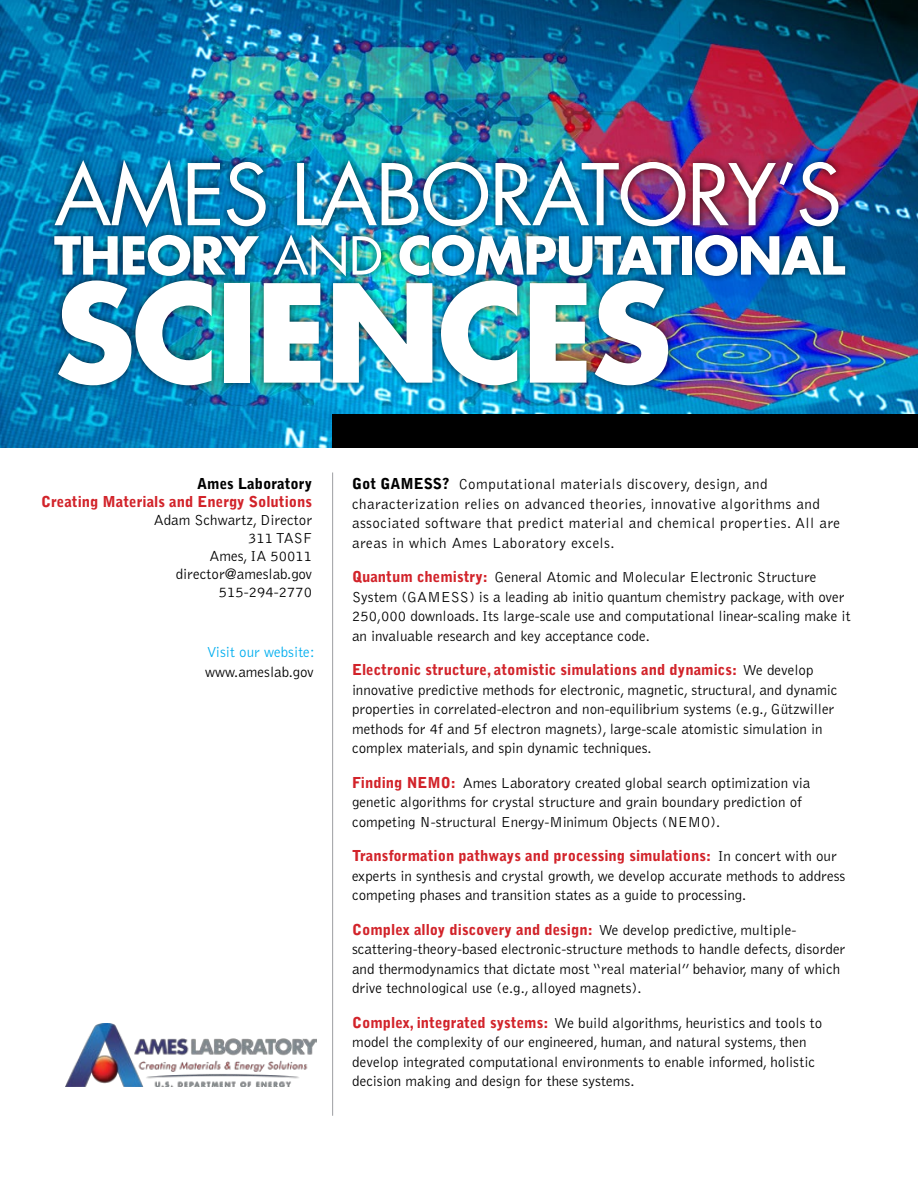
<style>
.page{position:relative;width:918px;height:1188px;background:#fff}
.page>*{position:absolute;margin:0;border:0;box-sizing:border-box;transform-origin:0 0}
.t1{font:700 132px "Futura";letter-spacing:-.025em;color:#fff}
.t2{font:82.5px "Futura";letter-spacing:-.025em;color:#fff}
.t3{font:700 51px "Futura";letter-spacing:-.025em;color:#fff}
.t4{font:300 15px/19.5px "Bell Gothic";color:#000}
.t5{font:300 15px/19.5px "Bell Gothic";letter-spacing:.03em;color:#000}
.t6{font:900 15px "Bell Gothic";color:#d2232a}
.t7{font:300 15px "Bell Gothic";color:#00aeef}
.t8{font:900 15px "Bell Gothic";color:#000}
.s1{font-weight:400}
.s2{font-weight:900}
.s3{font-weight:900;color:#d2232a}
</style>
<div class="page">
<img style="left:0;top:0;width:918px;height:448px">
<hr style="left:332px;top:472px;width:1px;height:644px;background:#9d9fa2">
<img style="left:65px;top:1024px;width:252px;height:63px">
<div style="left:332px;top:415px;width:586px;height:33px;background:#000"></div>
<div style="left:46px;top:227px;width:807px;height:166px;background:#000;opacity:.75"></div>
<div style="left:48px;top:153px;width:798px;height:81px;background:#000;opacity:.75"></div>
<h2 class="t2" style="left:54px;top:142px;width:790px">AMES LABORATORY’S</h2>
<h3 class="t3" style="left:54px;top:222px;width:793px">THEORY <span class="s1">AND</span> COMPUTATIONAL</h3>
<h1 class="t1" style="left:54px;top:245px;width:620px">SCIENCES</h1>
<p class="t8" style="left:197px;top:475px;width:116px">Ames Laboratory</p>
<p class="t6" style="left:41px;top:493px;width:273px">Creating Materials and Energy Solutions</p>
<p class="t4" style="left:154px;top:512px;width:160px;line-height:18px;text-align:right">Adam Schwartz, Director<br>311 TASF<br>Ames, IA 50011 director@ameslab.gov<br>515-294-2770</p>
<p class="t7" style="left:207px;top:644px;width:110px">Visit our website:</p>
<p class="t4" style="left:205px;top:662px;width:110px">www.ameslab.gov</p>
<p class="t5" style="left:352px;top:475px;width:490px"><span class="s2">Got GAMESS?</span> Computational materials discovery, design, and characterization relies on advanced theories, innovative algorithms and associated software that predict material and chemical properties. All are areas in which Ames Laboratory excels.</p>
<p class="t4" style="left:352px;top:568px;width:500px"><span class="s3">Quantum chemistry:</span> General Atomic and Molecular Electronic Structure System (GAMESS) is a leading ab initio quantum chemistry package, with over 250,000 downloads. Its large-scale use and computational linear-scaling make it an invaluable research and key acceptance code.</p>
<p class="t4" style="left:352px;top:661px;width:487px"><span class="s3">Electronic structure, atomistic simulations and dynamics:</span> We develop innovative predictive methods for electronic, magnetic, structural, and dynamic properties in correlated-electron and non-equilibrium systems (e.g., Gützwiller methods for 4f and 5f electron magnets), large-scale atomistic simulation in complex materials, and spin dynamic techniques.</p>
<p class="t4" style="left:352px;top:773px;width:460px"><span class="s3">Finding NEMO:</span> Ames Laboratory created global search optimization via genetic algorithms for crystal structure and grain boundary prediction of competing N-structural Energy-Minimum Objects (NEMO).</p>
<p class="t4" style="left:352px;top:847px;width:495px"><span class="s3">Transformation pathways and processing simulations:</span> In concert with our experts in synthesis and crystal growth, we develop accurate methods to address competing phases and transition states as a guide to processing.</p>
<p class="t4" style="left:352px;top:920px;width:495px"><span class="s3">Complex alloy discovery and design:</span> We develop predictive, multiple&shy;scattering-theory-based electronic-structure methods to handle defects, disorder and thermodynamics that dictate most “real material” behavior, many of which drive technological use (e.g., alloyed magnets).</p>
<p class="t4" style="left:352px;top:1013px;width:472px"><span class="s3">Complex, integrated systems:</span> We build algorithms, heuristics and tools to model the complexity of our engineered, human, and natural systems, then develop integrated computational environments to enable informed, holistic decision making and design for these systems.</p>
</div>
